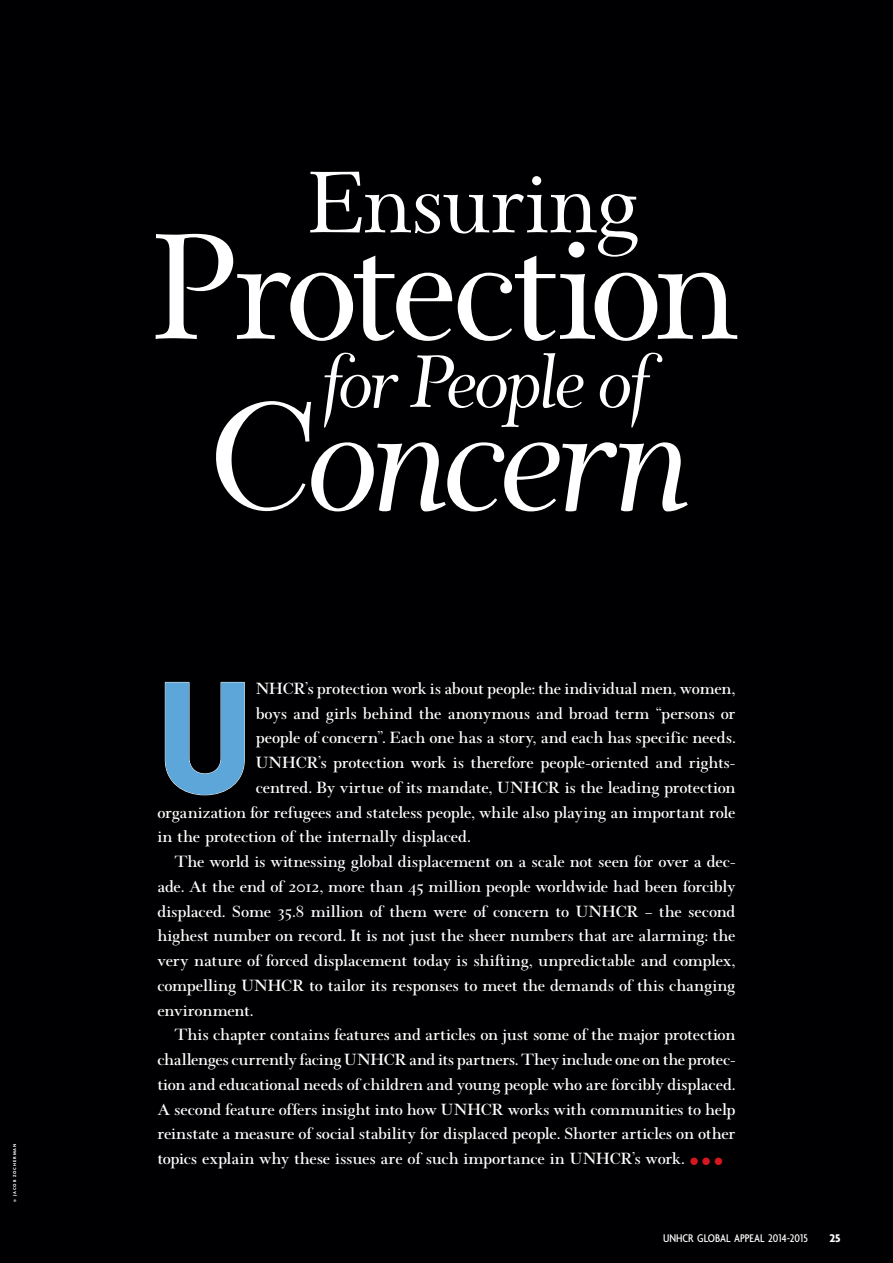
<style>
.page{position:relative;width:893px;height:1263px;background:#000002}
.page>*{position:absolute;margin:0;border:0;box-sizing:border-box;transform-origin:0 0}
.MAIN_TEXT___CHAPTER{font:700 condensed 173.1px "Agenda";color:#5da6da}
.MAIN_TEXT___CHAPTER-2{font:600 18px/24.8px "Wessex";letter-spacing:-.01em;color:#fff;text-align:justify}
.t1{font:500 condensed 12px "Agenda";color:#fff}
.t2{font:700 12px "Agenda";color:#fff}
.PHOTO_CREDIT___bold{font:700 4.5px "Agenda";letter-spacing:.21em;color:#fff}
.s1{color:#d7171f}
</style>
<div class="page">
<svg style="left:165px;top:682px;width:80px;height:113px"></svg>
<svg style="left:324px;top:353px;width:338px;height:48px"></svg>
<svg style="left:156px;top:234px;width:581px;height:107px"></svg>
<svg style="left:310px;top:172px;width:328px;height:85px"></svg>
<svg style="left:216px;top:401px;width:472px;height:111px"></svg>
<p class="PHOTO_CREDIT___bold" style="left:12px;top:1202px;width:60px;rotate:-90deg">© JACOB ZOCHERMAN</p>
<p class="MAIN_TEXT___CHAPTER" style="left:157px;top:635px;width:96px">U</p>
<p class="MAIN_TEXT___CHAPTER-2" style="left:256px;top:676px;width:481px">NHCR’s protection work is about people: the individual men, women,</p>
<p class="MAIN_TEXT___CHAPTER-2" style="left:256px;top:701px;width:481px">boys and girls behind the anonymous and broad term “persons or</p>
<p class="MAIN_TEXT___CHAPTER-2" style="left:256px;top:726px;width:481px">people of concern”. Each one has a story, and each has specific needs.</p>
<p class="MAIN_TEXT___CHAPTER-2" style="left:256px;top:750px;width:481px">UNHCR’s protection work is therefore people-oriented and rights-</p>
<p class="MAIN_TEXT___CHAPTER-2" style="left:256px;top:775px;width:481px">centred. By virtue of its mandate, UNHCR is the leading protection</p>
<p class="MAIN_TEXT___CHAPTER-2" style="left:157px;top:800px;width:580px">organization for refugees and stateless people, while also playing an important role</p>
<p class="MAIN_TEXT___CHAPTER-2" style="left:157px;top:825px;width:315px">in the protection of the internally displaced.</p>
<p class="MAIN_TEXT___CHAPTER-2" style="left:157px;top:849px;width:580px;text-indent:17px">The world is witnessing global displacement on a scale not seen for over a dec&shy;ade. At the end of 2012, more than 45 million people worldwide had been forcibly displaced. Some 35.8 million of them were of concern to UNHCR – the second highest number on record. It is not just the sheer numbers that are alarming: the very nature of forced displacement today is shifting, unpredictable and complex, compelling UNHCR to tailor its responses to meet the demands of this changing environment.</p>
<p class="MAIN_TEXT___CHAPTER-2" style="left:157px;top:1023px;width:580px;text-indent:17px">This chapter contains features and articles on just some of the major protection challenges currently facing UNHCR and its partners. They include one on the protec&shy;tion and educational needs of children and young people who are forcibly displaced.<br>A second feature offers insight into how UNHCR works with communities to help reinstate a measure of social stability for displaced people. Shorter articles on other topics explain why these issues are of such importance in UNHCR’s work. <span class="s1">●</span> <span class="s1">●</span> <span class="s1">●</span></p>
<p class="t1" style="left:663px;top:1231px;width:146px">UNHCR GLOBAL APPEAL 2014-2015</p>
<p class="t2" style="left:829px;top:1230px;width:13px">25</p>
</div>
